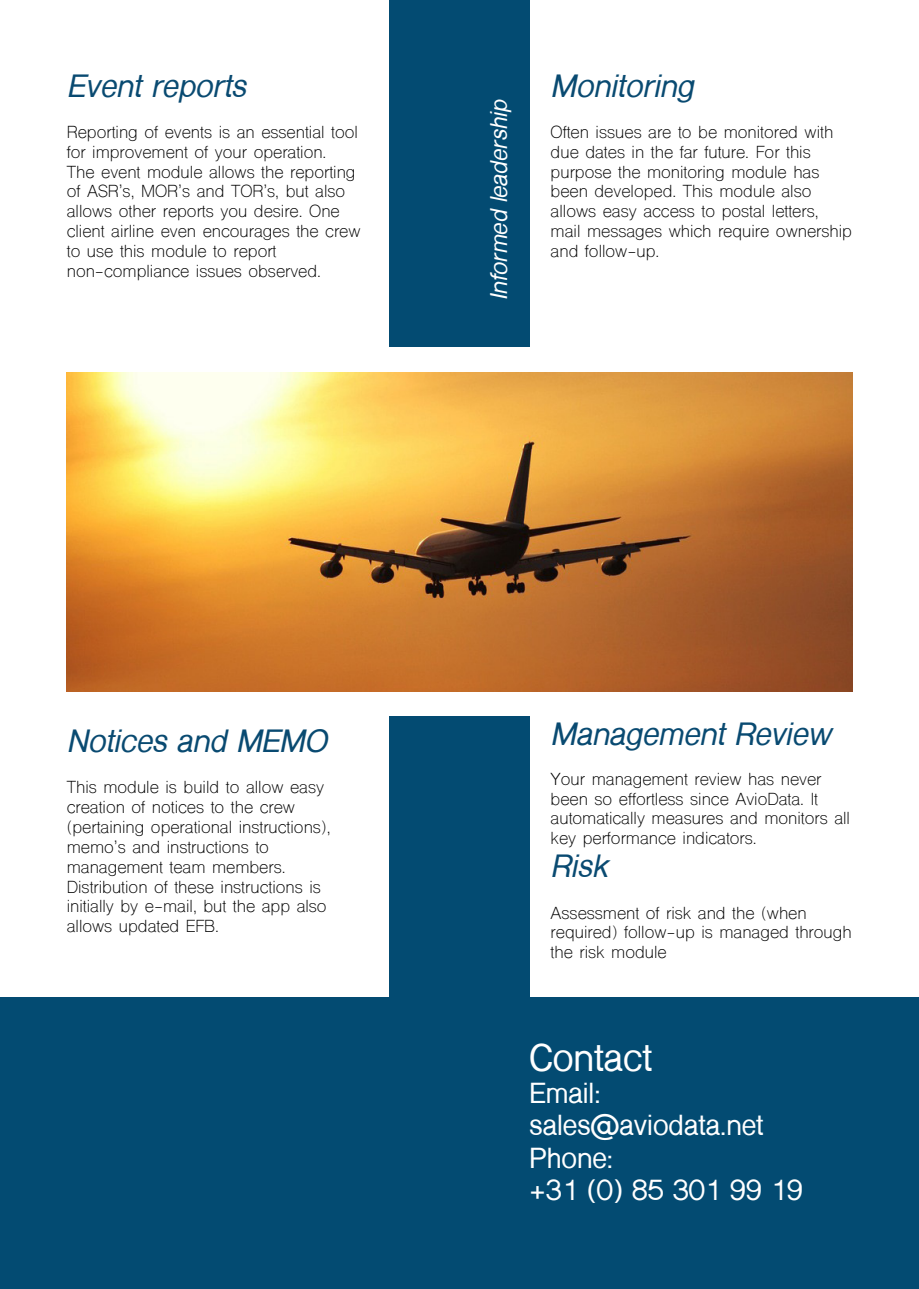
<style>
.page{position:relative;width:919px;height:1289px;background:#fff}
.page>*{position:absolute;margin:0;border:0;box-sizing:border-box;transform-origin:0 0}
.t1{font:700 36px "Shree Dev 0714";color:#fff}
.t2{font:italic 700 30px "Shree Dev 0714";color:#094a71}
.t3{font:700 27px "Shree Dev 0714";color:#fff}
.t4{font:italic 700 22.5px "Shree Dev 0714";color:#fff}
.t5{font:16.5px/19.8px "Shree Dev 0714";color:#000}
</style>
<div class="page">
<div style="left:389px;top:0;width:140px;height:347px;background:#034b72"></div>
<div style="left:389px;top:716px;width:140px;height:560px;background:#034b72"></div>
<div style="left:0;top:997px;width:918px;height:291px;background:#034b72"></div>
<img style="left:67px;top:373px;width:785px;height:318px">
<p class="t2" style="left:67px;top:69px;width:180px">Event reports</p>
<p class="t5" style="left:67px;top:124px;width:295px">Reporting of events is an essential tool for improvement of your operation.<br>The event module allows the reporting of ASR’s, MOR’s and TOR’s, but also allows other reports you desire. One client airline even encourages the crew to use this module to report</p>
<p class="t5" style="left:67px;top:263px;width:256px">non-compliance issues observed.</p>
<p class="t4" style="left:486px;top:300px;width:202px;rotate:-90deg">Informed leadership</p>
<p class="t2" style="left:550px;top:69px;width:144px">Monitoring</p>
<p class="t5" style="left:550px;top:124px;width:303px">Often issues are to be monitored with due dates in the far future. For this purpose the monitoring module has been developed. This module also allows easy access to postal letters, mail messages which require ownership and follow-up.</p>
<p class="t2" style="left:67px;top:724px;width:261px">Notices and MEMO</p>
<p class="t5" style="left:67px;top:779px;width:265px">This module is build to allow easy creation of notices to the crew (pertaining operational instructions), memo’s and instructions to management team members.<br>Distribution of these instructions is initially by e-mail, but the app also allows updated EFB.</p>
<p class="t2" style="left:550px;top:717px;width:281px">Management Review</p>
<p class="t5" style="left:550px;top:771px;width:272px">Your management review has never</p>
<p class="t5" style="left:550px;top:790px;width:269px">been so effortless since AvioData. It</p>
<p class="t5" style="left:550px;top:810px;width:301px">automatically measures and monitors all key performance indicators.</p>
<p class="t2" style="left:550px;top:849px;width:59px">Risk</p>
<p class="t5" style="left:550px;top:904px;width:257px">Assessment of risk and the (when</p>
<p class="t5" style="left:550px;top:924px;width:302px">required) follow-up is managed through the risk module</p>
<p class="t1" style="left:529px;top:1037px;width:124px">Contact</p>
<p class="t3" style="left:529px;top:1077px;width:72px">Email:</p>
<p class="t3" style="left:529px;top:1110px;width:235px">sales@aviodata.net</p>
<p class="t3" style="left:529px;top:1142px;width:85px">Phone:</p>
<p class="t3" style="left:529px;top:1175px;width:274px">+31 (0) 85 301 99 19</p>
</div>
